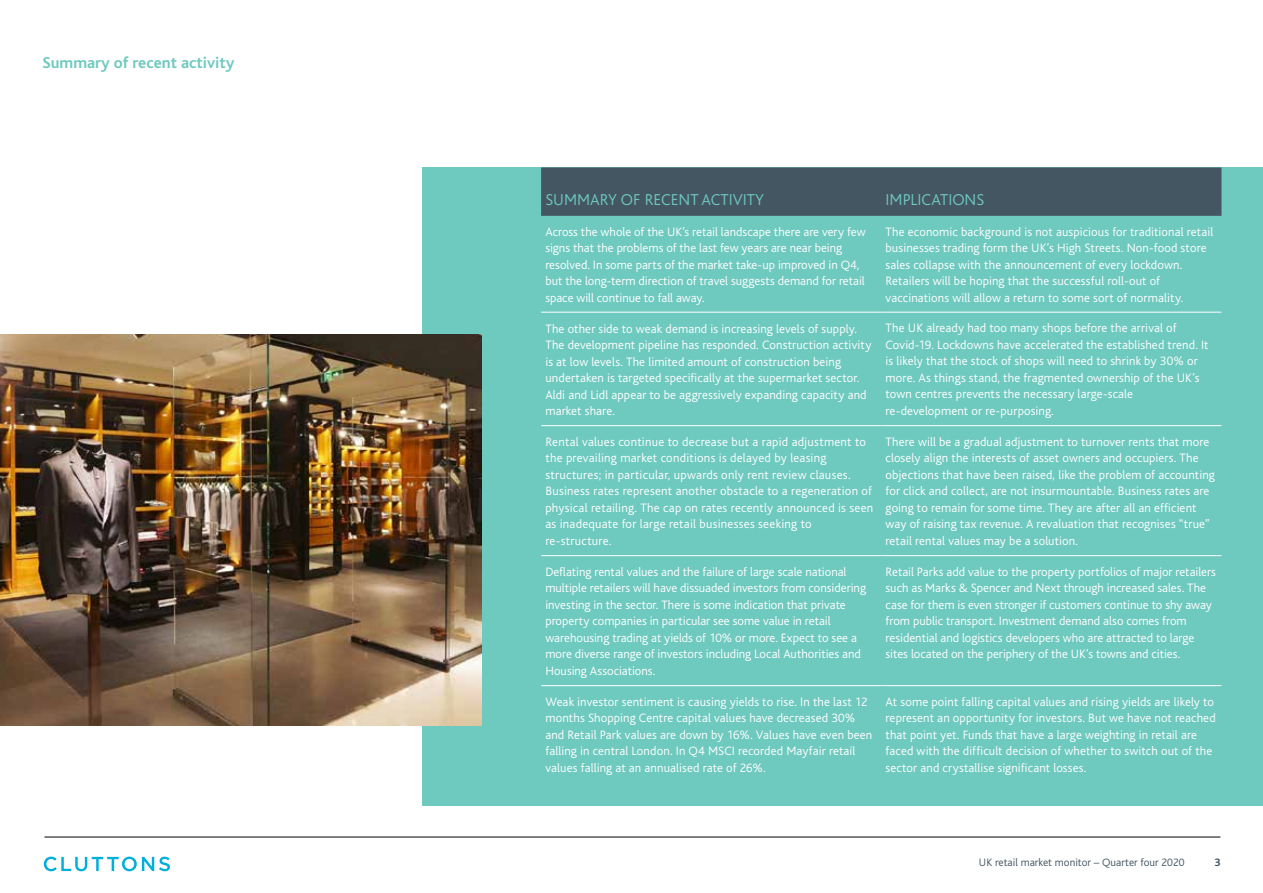
<style>
.page{position:relative;width:1263px;height:893px;background:#fff}
.page>*{position:absolute;margin:0;border:0;box-sizing:border-box;transform-origin:0 0}
.t1{font:300 16.5px "Bliss";color:#6ec9bf}
.t2{font:700 16.5px "Bliss";color:#6ec9bf}
.t3{font:300 12.75px/16.5px "Bliss";letter-spacing:.005em;color:#fff}
.t4{font:300 11.25px "Bliss";color:#445661}
.t5{font:700 11.25px "Bliss";color:#445661}
</style>
<div class="page">
<div style="left:422px;top:167px;width:841px;height:639px;background:#6ec9bf"></div>
<div style="left:541px;top:167px;width:680px;height:49px;background:#445661"></div>
<svg style="left:541px;top:311px;width:680px;height:376px"></svg>
<hr style="left:541px;top:312px;width:340px;height:1px;background:#fff">
<hr style="left:881px;top:312px;width:340px;height:1px;background:#fff">
<hr style="left:541px;top:425px;width:340px;height:1px;background:#fff">
<hr style="left:881px;top:425px;width:340px;height:1px;background:#fff">
<hr style="left:541px;top:555px;width:340px;height:1px;background:#fff">
<hr style="left:881px;top:555px;width:340px;height:1px;background:#fff">
<hr style="left:541px;top:685px;width:340px;height:1px;background:#fff">
<hr style="left:881px;top:685px;width:340px;height:1px;background:#fff">
<img style="left:0;top:335px;width:481px;height:390px">
<hr style="left:44px;top:837px;width:1176px;height:1px;background:#000">
<svg style="left:44px;top:857px;width:126px;height:14px"></svg>
<p class="t2" style="left:43px;top:54px;width:194px">Summary of recent activity</p>
<p class="t1" style="left:545px;top:191px;width:220px">SUMMARY OF RECENT ACTIVITY</p>
<p class="t1" style="left:885px;top:191px;width:100px">IMPLICATIONS</p>
<p class="t3" style="left:545px;top:223px;width:322px">Across the whole of the UK’s retail landscape there are very few signs that the problems of the last few years are near being resolved. In some parts of the market take-up improved in Q4, but the long-term direction of travel suggests demand for retail space will continue to fall away.</p>
<p class="t3" style="left:885px;top:223px;width:329px">The economic background is not auspicious for traditional retail businesses trading form the UK’s High Streets. Non-food store sales collapse with the announcement of every lockdown.<br>Retailers will be hoping that the successful roll-out of vaccinations will allow a return to some sort of normality.</p>
<p class="t3" style="left:545px;top:320px;width:328px">The other side to weak demand is increasing levels of supply.<br>The development pipeline has responded. Construction activity is at low levels. The limited amount of construction being undertaken is targeted specifically at the supermarket sector.<br>Aldi and Lidl appear to be aggressively expanding capacity and market share.</p>
<p class="t3" style="left:885px;top:320px;width:324px">The UK already had too many shops before the arrival of Covid-19. Lockdowns have accelerated the established trend. It is likely that the stock of shops will need to shrink by 30% or more. As things stand, the fragmented ownership of the UK’s town centres prevents the necessary large-scale re-development or re-purposing.</p>
<p class="t3" style="left:545px;top:434px;width:329px">Rental values continue to decrease but a rapid adjustment to the prevailing market conditions is delayed by leasing structures; in particular, upwards only rent review clauses.<br>Business rates represent another obstacle to a regeneration of physical retailing. The cap on rates recently announced is seen as inadequate for large retail businesses seeking to re-structure.</p>
<p class="t3" style="left:885px;top:434px;width:331px">There will be a gradual adjustment to turnover rents that more closely align the interests of asset owners and occupiers. The objections that have been raised, like the problem of accounting for click and collect, are not insurmountable. Business rates are going to remain for some time. They are after all an efficient way of raising tax revenue. A revaluation that recognises “true” retail rental values may be a solution.</p>
<p class="t3" style="left:545px;top:564px;width:322px">Deflating rental values and the failure of large scale national multiple retailers will have dissuaded investors from considering investing in the sector. There is some indication that private property companies in particular see some value in retail warehousing trading at yields of 10% or more. Expect to see a more diverse range of investors including Local Authorities and Housing Associations.</p>
<p class="t3" style="left:885px;top:564px;width:332px">Retail Parks add value to the property portfolios of major retailers such as Marks &amp; Spencer and Next through increased sales. The case for them is even stronger if customers continue to shy away from public transport. Investment demand also comes from residential and logistics developers who are attracted to large sites located on the periphery of the UK’s towns and cities.</p>
<p class="t3" style="left:545px;top:694px;width:328px">Weak investor sentiment is causing yields to rise. In the last 12 months Shopping Centre capital values have decreased 30% and Retail Park values are down by 16%. Values have even been falling in central London. In Q4 MSCI recorded Mayfair retail values falling at an annualised rate of 26%.</p>
<p class="t3" style="left:885px;top:694px;width:332px">At some point falling capital values and rising yields are likely to represent an opportunity for investors. But we have not reached that point yet. Funds that have a large weighting in retail are faced with the difficult decision of whether to switch out of the sector and crystallise significant losses.</p>
<p class="t4" style="left:979px;top:857px;width:207px">UK retail market monitor – Quarter four 2020</p>
<p class="t5" style="left:1214px;top:857px;width:8px">3</p>
</div>
